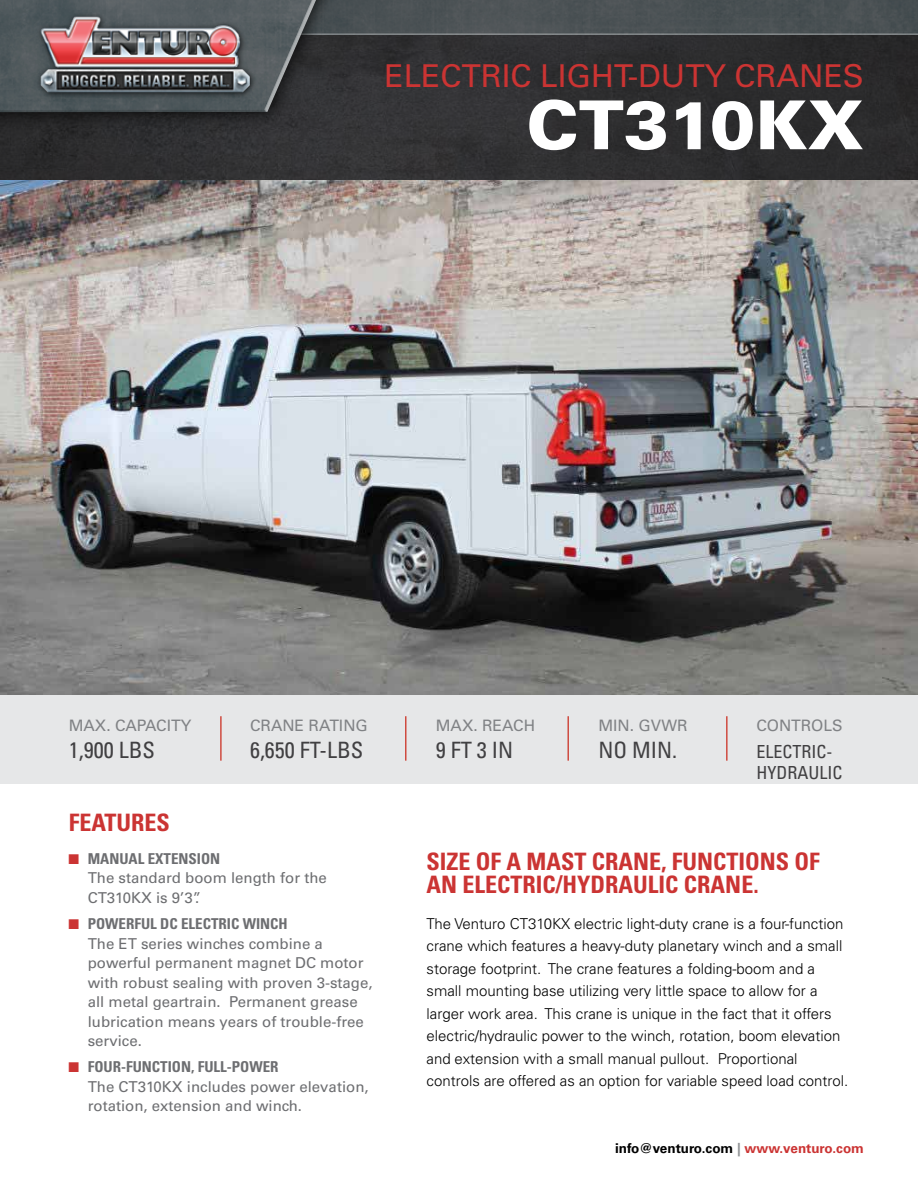
<style>
.page{position:relative;width:918px;height:1188px;background:#fff}
.page>*{position:absolute;margin:0;border:0;box-sizing:border-box;transform-origin:0 0}
.t1{font:900 67.5px "Univers LT Std";color:#fff}
.t2{font:31.5px "Univers LT Pro 55 Roman";color:#cb3433}
.t3{font:700 condensed 24px/22.5px "Univers LT Pro";color:#cb3433}
.t4{font:700 condensed 24px "Univers LT Std";color:#cb3433}
.t5{font:condensed 22.5px "Univers LT Std";color:#414042}
.t6{font:condensed 18px/21.6px "Univers LT Std";color:#414042}
.t7{font:15.75px "Univers LT Pro 55 Roman";color:#808285}
.t8{font:300 15px/22.5px "Univers LT Pro 45";color:#000}
.t9{font:15px/19.5px "Univers LT Std";color:#6d6e71}
.t10{font:700 13.5px "Univers LT Std";color:#000}
.s1{font-family:"Arial";font-weight:700;font-size:21px;color:#cb3433}
.s2{font-weight:700;font-stretch:condensed}
.s3{color:#939598}
.s4{color:#cb3433}
</style>
<div class="page">
<img style="left:0;top:179px;width:918px;height:516px">
<div style="left:0;top:695px;width:918px;height:89px;background:#e6e7e8"></div>
<img style="left:0;top:115px;width:918px;height:64px">
<div style="left:0;top:0;width:354px;height:130px;background:#000;opacity:.75"></div>
<svg style="left:0;top:0;width:918px;height:115px;background:#3a3d3f"></svg>
<div style="left:36px;top:11px;width:221px;height:89px;background:#4b5457"></div>
<img style="left:40px;top:12px;width:221px;height:85px">
<hr style="left:220px;top:716px;width:2px;height:45px;background:#cf4b40">
<hr style="left:405px;top:716px;width:1px;height:45px;background:#cf4b40">
<hr style="left:567px;top:716px;width:2px;height:45px;background:#cf4b40">
<hr style="left:726px;top:716px;width:2px;height:45px;background:#cf4b40">
<h2 class="t2" style="left:385px;top:54px;width:481px">ELECTRIC LIGHT-DUTY CRANES</h2>
<h1 class="t1" style="left:526px;top:83px;width:339px">CT310KX</h1>
<p class="t7" style="left:69px;top:714px;width:124px">MAX. CAPACITY</p>
<h3 class="t5" style="left:69px;top:735px;width:88px">1,900 LBS</h3>
<h3 class="t4" style="left:69px;top:807px;width:103px">FEATURES</h3>
<p class="t7" style="left:250px;top:714px;width:119px">CRANE RATING</p>
<h3 class="t5" style="left:250px;top:735px;width:115px">6,650 FT-LBS</h3>
<p class="t9" style="left:88px;top:849px;width:241px;text-indent:-20px"><span class="s1">■</span> <span class="s2">MANUAL EXTENSION<br></span>The standard boom length for the<br>CT310KX is 9’3”.</p>
<p class="t9" style="left:88px;top:914px;width:286px;text-indent:-20px"><span class="s1">■</span> <span class="s2">POWERFUL DC ELECTRIC WINCH<br></span>The ET series winches combine a powerful permanent magnet DC motor with robust sealing with proven 3-stage, all metal geartrain. Permanent grease lubrication means years of trouble-free service.</p>
<p class="t9" style="left:88px;top:1057px;width:282px;text-indent:-20px"><span class="s1">■</span> <span class="s2">FOUR-FUNCTION, FULL-POWER<br></span>The CT310KX includes power elevation, rotation, extension and winch.</p>
<p class="t7" style="left:436px;top:714px;width:101px">MAX. REACH</p>
<h3 class="t5" style="left:436px;top:735px;width:79px">9 FT 3 IN</h3>
<p class="t7" style="left:598px;top:714px;width:91px">MIN. GVWR</p>
<h3 class="t5" style="left:598px;top:735px;width:80px">NO MIN.</h3>
<p class="t7" style="left:756px;top:714px;width:88px">CONTROLS</p>
<p class="t6" style="left:756px;top:740px;width:88px">ELECTRIC-<br>HYDRAULIC</p>
<h3 class="t3" style="left:427px;top:850px;width:395px">SIZE OF A MAST CRANE, FUNCTIONS OF<br>AN ELECTRIC/HYDRAULIC CRANE.</h3>
<p class="t8" style="left:427px;top:912px;width:423px">The Venturo CT310KX electric light-duty crane is a four-function crane which features a heavy-duty planetary winch and a small storage footprint. The crane features a folding-boom and a small mounting base utilizing very little space to allow for a larger work area. This crane is unique in the fact that it offers electric/hydraulic power to the winch, rotation, boom elevation and extension with a small manual pullout. Proportional controls are offered as an option for variable speed load control.</p>
<p class="t10" style="left:615px;top:1140px;width:250px">info@venturo.com <span class="s3">|</span> <span class="s4">www.venturo.com</span></p>
</div>
